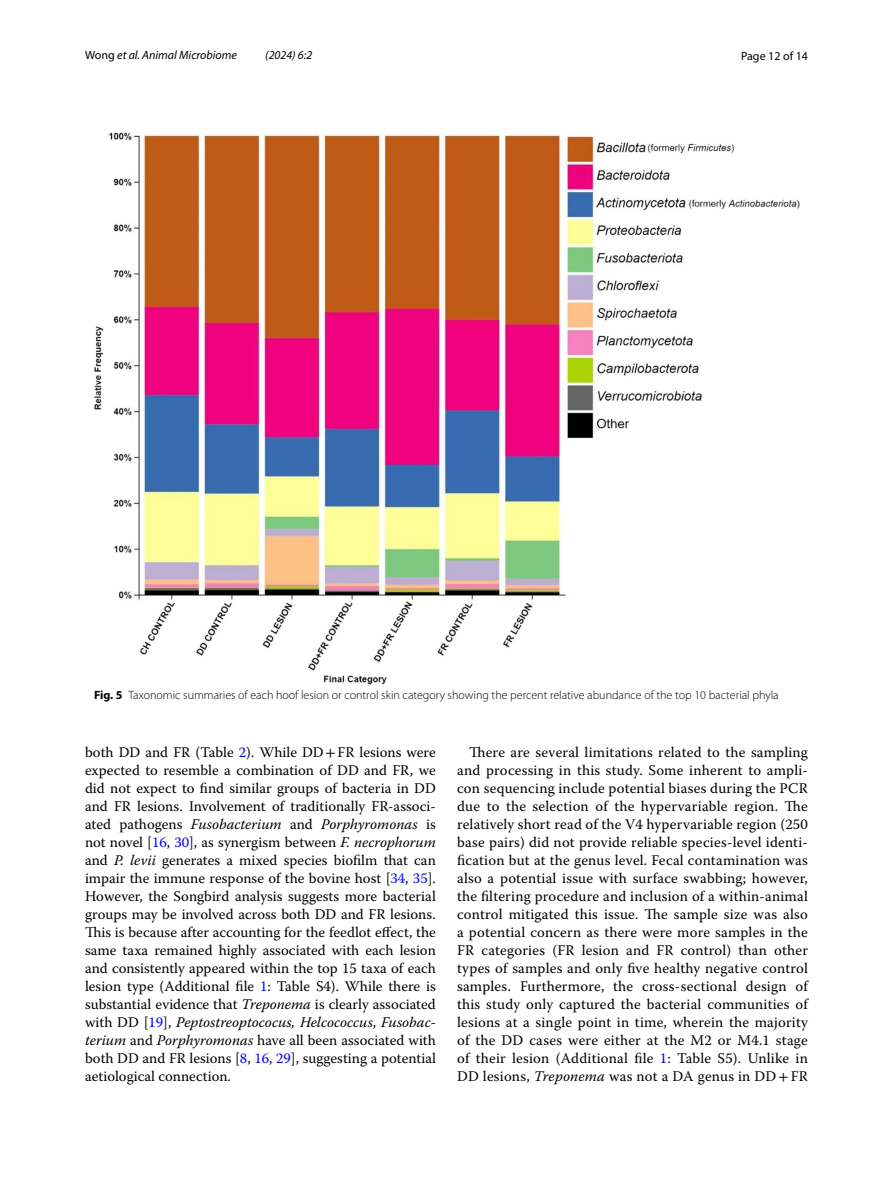
<style>
.page{position:relative;width:893px;height:1187px;background:#fff}
.page>*{position:absolute;margin:0;border:0;box-sizing:border-box;transform-origin:0 0}
.t1{font:14.7px/18px "Warnock Pro";letter-spacing:.005em;color:#000;text-align:justify}
.t2{font:300 12px "Myriad Pro";color:#000}
.t3{font:italic 12px "Myriad Pro";color:#000}
.t4{font:12px "Myriad Pro";color:#000}
.s1{font-style:normal}
.s2{font-weight:700}
.s3{color:#00f}
.s4{font-family:"STIX"}
.s5{font-style:italic}
</style>
<div class="page">
<img style="left:94px;top:133px;width:705px;height:551px">
<p class="t3" style="left:85px;top:48px;width:153px"><span class="s1">Wong</span> et al. Animal Microbiome</p>
<p class="t3" style="left:265px;top:48px;width:48px">(2024) 6:2</p>
<p class="t4" style="left:741px;top:48px;width:68px">Page 12 of 14</p>
<p class="t2" style="left:94px;top:688px;width:686px"><span class="s2">Fig. 5</span> Taxonomic summaries of each hoof lesion or control skin category showing the percent relative abundance of the top 10 bacterial phyla</p>
<p class="t1" style="left:85px;top:743px;width:352px">both DD and FR (Table <span class="s3">2</span>). While DD<span class="s4">+</span>FR lesions were expected to resemble a combination of DD and FR, we did not expect to find similar groups of bacteria in DD and FR lesions. Involvement of traditionally FR-associ&shy;ated pathogens <span class="s5">Fusobacterium</span> and <span class="s5">Porphyromonas</span> is not novel [<span class="s3">16</span>, <span class="s3">30</span>], as synergism between <span class="s5">F. necrophorum </span>and <span class="s5">P. levii</span> generates a mixed species biofilm that can impair the immune response of the bovine host [<span class="s3">34</span>, <span class="s3">35</span>].<br>However, the Songbird analysis suggests more bacterial groups may be involved across both DD and FR lesions.<br>This is because after accounting for the feedlot effect, the same taxa remained highly associated with each lesion and consistently appeared within the top 15 taxa of each lesion type (Additional file <span class="s3">1</span>: Table S4). While there is substantial evidence that <span class="s5">Treponema</span> is clearly associated with DD [<span class="s3">19</span>], <span class="s5">Peptostreoptococus, Helcococcus</span>, <span class="s5">Fusobac&shy;terium</span> and <span class="s5">Porphyromonas</span> have all been associated with both DD and FR lesions [<span class="s3">8</span>, <span class="s3">16</span>, <span class="s3">29</span>], suggesting a potential aetiological connection.</p>
<p class="t1" style="left:457px;top:742px;width:352px;text-indent:12px">There are several limitations related to the sampling and processing in this study. Some inherent to ampli&shy;con sequencing include potential biases during the PCR due to the selection of the hypervariable region. The relatively short read of the V4 hypervariable region (250 base pairs) did not provide reliable species-level identi&shy;fication but at the genus level. Fecal contamination was also a potential issue with surface swabbing; however, the filtering procedure and inclusion of a within-animal control mitigated this issue. The sample size was also a potential concern as there were more samples in the FR categories (FR lesion and FR control) than other types of samples and only five healthy negative control samples. Furthermore, the cross-sectional design of this study only captured the bacterial communities of lesions at a single point in time, wherein the majority of the DD cases were either at the M2 or M4.1 stage of their lesion (Additional file <span class="s3">1</span>: Table S5). Unlike in DD lesions, <span class="s5">Treponema</span> was not a DA genus in DD <span class="s4">+</span>FR</p>
</div>
